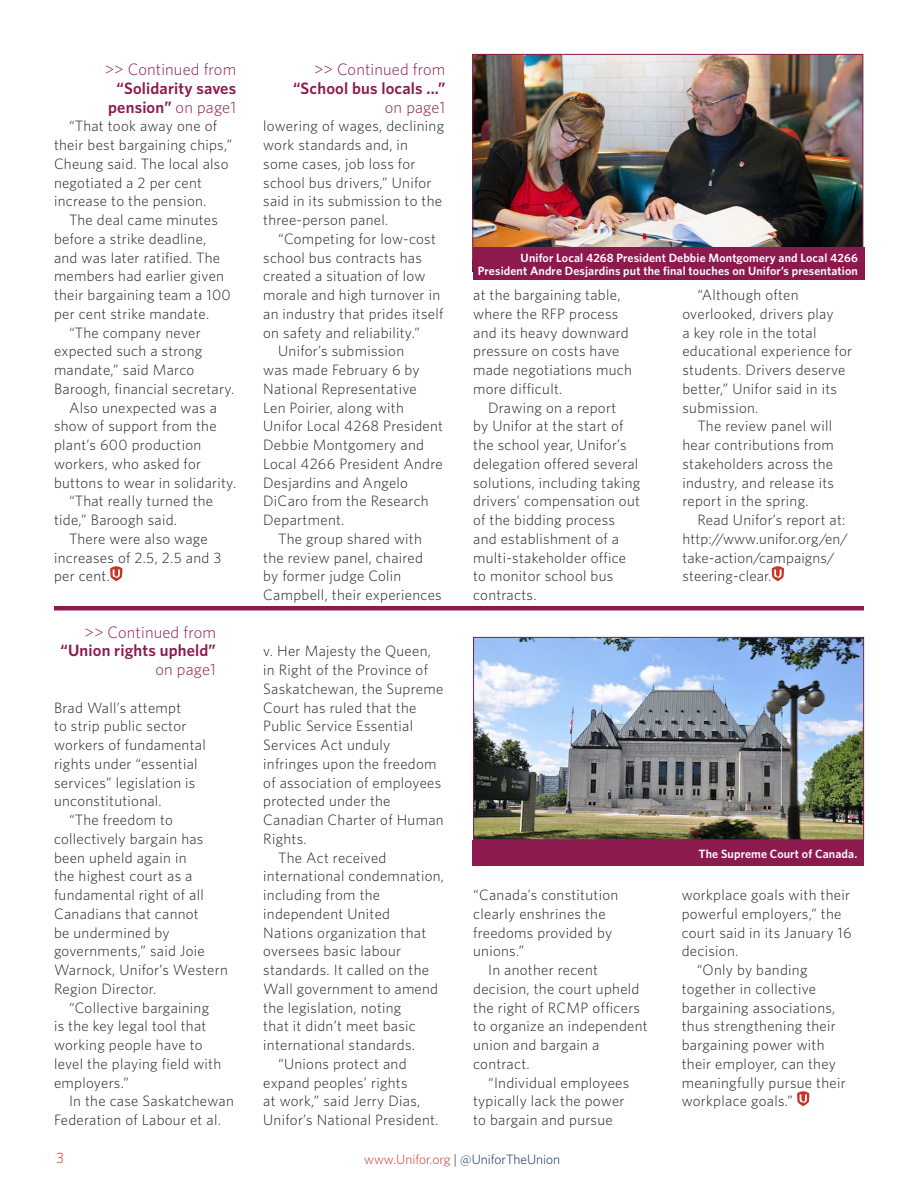
<style>
.page{position:relative;width:918px;height:1188px;background:#fff}
.page>*{position:absolute;margin:0;border:0;box-sizing:border-box;transform-origin:0 0}
.Continued_on{font:300 16.5px/18.8px "Whitney";letter-spacing:.01em;color:#8c1a4f;text-align:right}
.Continued_on-2{font:600 16.5px/18.8px "Whitney";letter-spacing:.01em;color:#8c1a4f;text-align:right}
.Body_Copy_Indent{font:300 15px/18.8px "Whitney";letter-spacing:.02em;color:#231f20}
.t1{font:300 15px "Whitney";color:#ca3327}
.t2{font:300 13.5px "Whitney";color:#072260}
.Cutline{font:600 12px/13.5px "Whitney";letter-spacing:.01em;color:#fff;text-align:right}
.s1{font-weight:300}
.s2{font-weight:600}
.s3{color:#ca3327}
.s4{color:#231f20}
</style>
<div class="page">
<hr style="left:54px;top:606px;width:810px;height:4px;background:#8c1a4f">
<svg style="left:110px;top:566px;width:12px;height:15px"></svg>
<img style="left:474px;top:56px;width:387px;height:191px">
<div style="left:473px;top:247px;width:392px;height:33px;background:#8c1a4f"></div>
<img style="left:475px;top:639px;width:387px;height:199px">
<div style="left:473px;top:637px;width:391px;height:203px;border:1px solid #8c1a4f"></div>
<div style="left:472px;top:840px;width:392px;height:26px;background:#8c1a4f"></div>
<svg style="left:772px;top:566px;width:12px;height:15px"></svg>
<svg style="left:797px;top:1091px;width:12px;height:15px"></svg>
<p class="Continued_on-2" style="left:105px;top:60px;width:133px"><span class="s1">&gt;&gt; Continued from </span>“Solidarity saves pension” <span class="s1">on page1</span></p>
<p class="Continued_on" style="left:293px;top:59px;width:154px">&gt;&gt; Continued from <span class="s2">“School bus locals ...” </span>on page1</p>
<p class="Body_Copy_Indent" style="left:54px;top:116px;width:180px;text-indent:15px">“That took away one of their best bargaining chips,”<br>Cheung said. The local also negotiated a 2 per cent increase to the pension.</p>
<p class="Body_Copy_Indent" style="left:54px;top:210px;width:178px;text-indent:15px">The deal came minutes before a strike deadline, and was later ratified. The members had earlier given their bargaining team a 100 per cent strike mandate.</p>
<p class="Body_Copy_Indent" style="left:54px;top:322px;width:182px;text-indent:15px">“The company never expected such a strong mandate,” said Marco<br>Baroogh, financial secretary.</p>
<p class="Body_Copy_Indent" style="left:54px;top:397px;width:184px;text-indent:15px">Also unexpected was a show of support from the plant’s 600 production workers, who asked for buttons to wear in solidarity.</p>
<p class="Body_Copy_Indent" style="left:54px;top:491px;width:161px;text-indent:15px">“That really turned the tide,” Baroogh said.</p>
<p class="Body_Copy_Indent" style="left:54px;top:529px;width:169px;text-indent:15px">There were also wage increases of 2.5, 2.5 and 3 per cent.</p>
<p class="Continued_on" style="left:61px;top:622px;width:157px">&gt;&gt; Continued from <span class="s2">“Union rights upheld” </span>on page1</p>
<p class="Body_Copy_Indent" style="left:54px;top:697px;width:153px">Brad Wall’s attempt<br>to strip public sector workers of fundamental rights under “essential services” legislation is unconstitutional.</p>
<p class="Body_Copy_Indent" style="left:54px;top:810px;width:175px;text-indent:15px">“The freedom to collectively bargain has been upheld again in<br>the highest court as a fundamental right of all<br>Canadians that cannot<br>be undermined by governments,” said Joie<br>Warnock, Unifor’s Western<br>Region Director.</p>
<p class="Body_Copy_Indent" style="left:54px;top:997px;width:169px;text-indent:15px">“Collective bargaining is the key legal tool that working people have to level the playing field with employers.”</p>
<p class="Body_Copy_Indent" style="left:54px;top:1091px;width:181px;text-indent:15px">In the case Saskatchewan<br>Federation of Labour et al.</p>
<p class="Body_Copy_Indent" style="left:263px;top:116px;width:183px">lowering of wages, declining work standards and, in some cases, job loss for school bus drivers,” Unifor said in its submission to the three-person panel.</p>
<p class="Body_Copy_Indent" style="left:263px;top:229px;width:182px;text-indent:15px">“Competing for low-cost school bus contracts has created a situation of low morale and high turnover in an industry that prides itself on safety and reliability.”</p>
<p class="Body_Copy_Indent" style="left:263px;top:341px;width:181px;text-indent:15px">Unifor’s submission<br>was made February 6 by<br>National Representative<br>Len Poirier, along with<br>Unifor Local 4268 President<br>Debbie Montgomery and<br>Local 4266 President Andre<br>Desjardins and Angelo<br>DiCaro from the Research<br>Department.</p>
<p class="Body_Copy_Indent" style="left:263px;top:529px;width:180px;text-indent:15px">The group shared with the review panel, chaired by former judge Colin<br>Campbell, their experiences</p>
<p class="Body_Copy_Indent" style="left:263px;top:641px;width:182px">v. Her Majesty the Queen, in Right of the Province of<br>Saskatchewan, the Supreme<br>Court has ruled that the<br>Public Service Essential<br>Services Act unduly infringes upon the freedom of association of employees protected under the<br>Canadian Charter of Human<br>Rights.</p>
<p class="Body_Copy_Indent" style="left:263px;top:847px;width:182px;text-indent:15px">The Act received international condemnation, including from the independent United<br>Nations organization that oversees basic labour standards. It called on the<br>Wall government to amend the legislation, noting<br>that it didn’t meet basic international standards.</p>
<p class="Body_Copy_Indent" style="left:263px;top:1054px;width:177px;text-indent:15px">“Unions protect and expand peoples’ rights<br>at work,” said Jerry Dias,<br>Unifor’s National President.</p>
<p class="Cutline" style="left:478px;top:251px;width:382px">Unifor Local 4268 President Debbie Montgomery and Local 4266<br>President Andre Desjardins put the final touches on Unifor’s presentation</p>
<p class="Body_Copy_Indent" style="left:473px;top:285px;width:160px">at the bargaining table, where the RFP process and its heavy downward pressure on costs have made negotiations much more difficult.</p>
<p class="Body_Copy_Indent" style="left:473px;top:397px;width:169px;text-indent:15px">Drawing on a report<br>by Unifor at the start of the school year, Unifor’s delegation offered several solutions, including taking drivers’ compensation out of the bidding process and establishment of a multi-stakeholder office to monitor school bus contracts.</p>
<p class="Body_Copy_Indent" style="left:682px;top:285px;width:171px;text-indent:15px">“Although often overlooked, drivers play<br>a key role in the total educational experience for students. Drivers deserve better,” Unifor said in its submission.</p>
<p class="Body_Copy_Indent" style="left:682px;top:416px;width:153px;text-indent:15px">The review panel will hear contributions from stakeholders across the industry, and release its report in the spring.</p>
<p class="Body_Copy_Indent" style="left:682px;top:510px;width:167px;text-indent:15px">Read Unifor’s report at: http://www.unifor.org/en/ take-action/campaigns/ steering-clear.</p>
<p class="Body_Copy_Indent" style="left:473px;top:885px;width:147px">“Canada’s constitution clearly enshrines the freedoms provided by unions.”</p>
<p class="Body_Copy_Indent" style="left:473px;top:960px;width:176px;text-indent:15px">In another recent decision, the court upheld the right of RCMP officers to organize an independent union and bargain a contract.</p>
<p class="Body_Copy_Indent" style="left:473px;top:1072px;width:158px;text-indent:15px">“Individual employees typically lack the power to bargain and pursue</p>
<p class="Cutline" style="left:699px;top:847px;width:160px">The Supreme Court of Canada.</p>
<p class="Body_Copy_Indent" style="left:682px;top:885px;width:172px">workplace goals with their powerful employers,” the court said in its January 16 decision.</p>
<p class="Body_Copy_Indent" style="left:682px;top:960px;width:165px;text-indent:15px">“Only by banding together in collective bargaining associations, thus strengthening their bargaining power with their employer, can they meaningfully pursue their workplace goals.”</p>
<p class="t1" style="left:56px;top:1147px;width:9px">3</p>
<p class="t2" style="left:364px;top:1151px;width:198px"><span class="s3">www.Unifor.org</span> <span class="s4">|</span> @UniforTheUnion</p>
</div>
